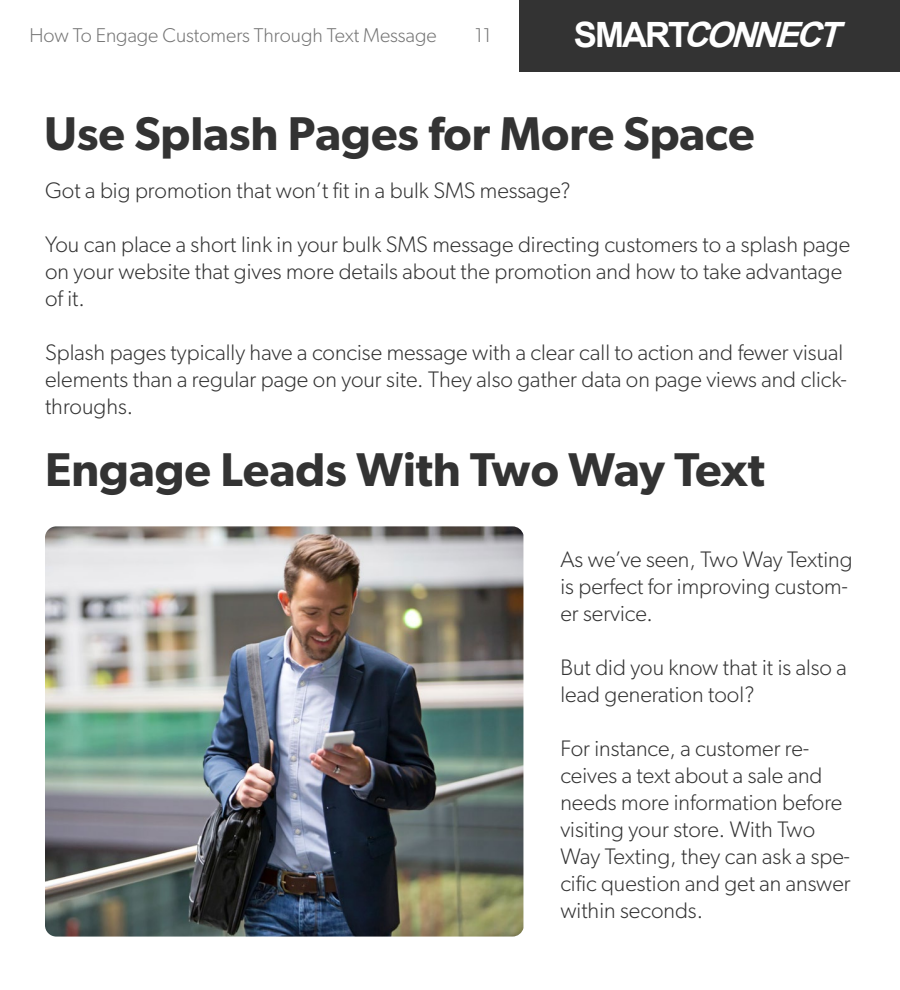
<style>
.page{position:relative;width:900px;height:990px;background:#fff}
.page>*{position:absolute;margin:0;border:0;box-sizing:border-box;transform-origin:0 0}
.t1{font:600 47.5px "Gibson";color:#333}
.t2{font:italic 700 34.88px "Arial";color:#fff}
.t3{font:300 22.5px/27px "Gibson";color:#333}
.t4{font:300 20px "Gibson";color:#757575}
.s1{font-style:normal}
</style>
<div class="page">
<div style="left:520px;top:0;width:380px;height:72px;background:#333"></div>
<img style="left:45px;top:526px;width:478px;height:411px">
<p class="t4" style="left:30px;top:23px;width:409px">How To Engage Customers Through Text Message</p>
<p class="t4" style="left:475px;top:23px;width:18px">11</p>
<h2 class="t2" style="left:574px;top:10px;width:280px"><span class="s1">S M A R T</span>CONNECT</h2>
<h1 class="t1" style="left:44px;top:106px;width:712px">Use Splash Pages for More Space</h1>
<p class="t3" style="left:45px;top:176px;width:527px">Got a big promotion that won’t fit in a bulk SMS message?</p>
<p class="t3" style="left:45px;top:230px;width:807px">You can place a short link in your bulk SMS message directing customers to a splash page on your website that gives more details about the promotion and how to take advantage of it.</p>
<p class="t3" style="left:45px;top:338px;width:803px">Splash pages typically have a concise message with a clear call to action and fewer visual elements than a regular page on your site. They also gather data on page views and click&shy;throughs.</p>
<h1 class="t1" style="left:45px;top:441px;width:721px">Engage Leads With Two Way Text</h1>
<p class="t3" style="left:560px;top:545px;width:294px">As we’ve seen, Two Way Texting is perfect for improving custom&shy;er service.</p>
<p class="t3" style="left:560px;top:653px;width:288px">But did you know that it is also a lead generation tool?</p>
<p class="t3" style="left:560px;top:734px;width:292px">For instance, a customer re&shy;ceives a text about a sale and needs more information before visiting your store. With Two<br>Way Texting, they can ask a spe&shy;cific question and get an answer within seconds.</p>
</div>
